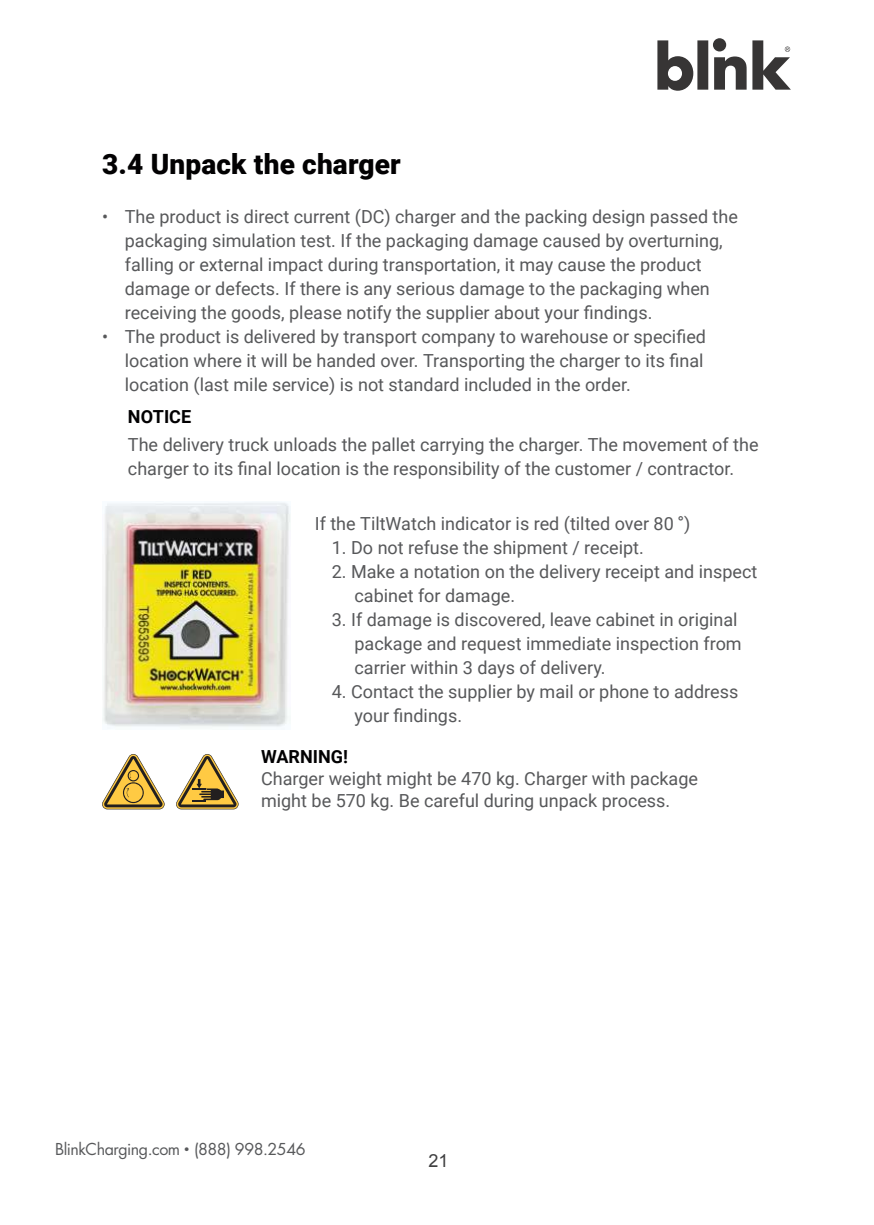
<style>
.page{position:relative;width:874px;height:1225px;background:#fff}
.page>*{position:absolute;margin:0;border:0;box-sizing:border-box;transform-origin:0 0}
.t1{font:900 28px "Roboto";letter-spacing:.005em;color:#020102}
.t2{font:18px/24px "Roboto";color:#57585a}
.t3{font:700 18px "Roboto";color:#020102}
.t4{font:18px "Arial";color:#404041}
.t5{font:16px "Futura Std";letter-spacing:-.03em;color:#58595b}
.s1{font-size:10px}
</style>
<div class="page">
<svg style="left:102px;top:754px;width:62px;height:55px"></svg>
<svg style="left:176px;top:754px;width:62px;height:55px"></svg>
<img style="left:103px;top:502px;width:187px;height:225px">
<svg style="left:657px;top:38px;width:133px;height:53px"></svg>
<h1 class="t1" style="left:102px;top:152px;width:300px">3.4 Unpack the charger</h1>
<p class="t2" style="left:102px;top:206px;width:637px">ï The product is direct current (DC) charger and the packing design passed the</p>
<p class="t2" style="left:125px;top:230px;width:599px">packaging simulation test. If the packaging damage caused by overturning,</p>
<p class="t2" style="left:125px;top:254px;width:578px">falling or external impact during transportation, it may cause the product</p>
<p class="t2" style="left:125px;top:278px;width:586px">damage or defects. If there is any serious damage to the packaging when</p>
<p class="t2" style="left:125px;top:302px;width:529px">receiving the goods, please notify the supplier about your findings.</p>
<p class="t2" style="left:102px;top:326px;width:605px">ï The product is delivered by transport company to warehouse or specified</p>
<p class="t2" style="left:125px;top:350px;width:580px">location where it will be handed over. Transporting the charger to its final</p>
<p class="t2" style="left:125px;top:374px;width:507px">location (last mile service) is not standard included in the order.</p>
<p class="t3" style="left:128px;top:408px;width:65px">NOTICE</p>
<p class="t2" style="left:128px;top:434px;width:632px">The delivery truck unloads the pallet carrying the charger. The movement of the charger to its final location is the responsibility of the customer / contractor.</p>
<p class="t2" style="left:314px;top:512px;width:377px">If the TiltWatch indicator is red (tilted over 80 °)</p>
<p class="t2" style="left:331px;top:536px;width:313px">1. Do not refuse the shipment / receipt.</p>
<p class="t2" style="left:354px;top:560px;width:404px;text-indent:-23px">2. Make a notation on the delivery receipt and inspect cabinet for damage.</p>
<p class="t2" style="left:354px;top:608px;width:388px;text-indent:-23px">3. If damage is discovered, leave cabinet in original package and request immediate inspection from carrier within 3 days of delivery.</p>
<p class="t2" style="left:354px;top:680px;width:385px;text-indent:-23px">4. Contact the supplier by mail or phone to address your findings.</p>
<p class="t3" style="left:261px;top:748px;width:88px">WARNING!</p>
<p class="t2" style="left:261px;top:769px;width:438px;line-height:22px">Charger weight might be 470 kg. Charger with package might be 570 kg. Be careful during unpack process.</p>
<p class="t5" style="left:55px;top:1142px;width:252px">BlinkCharging.com <span class="s1">•</span> (888) 998.2546</p>
<p class="t4" style="left:428px;top:1153px;width:22px">21</p>
</div>
